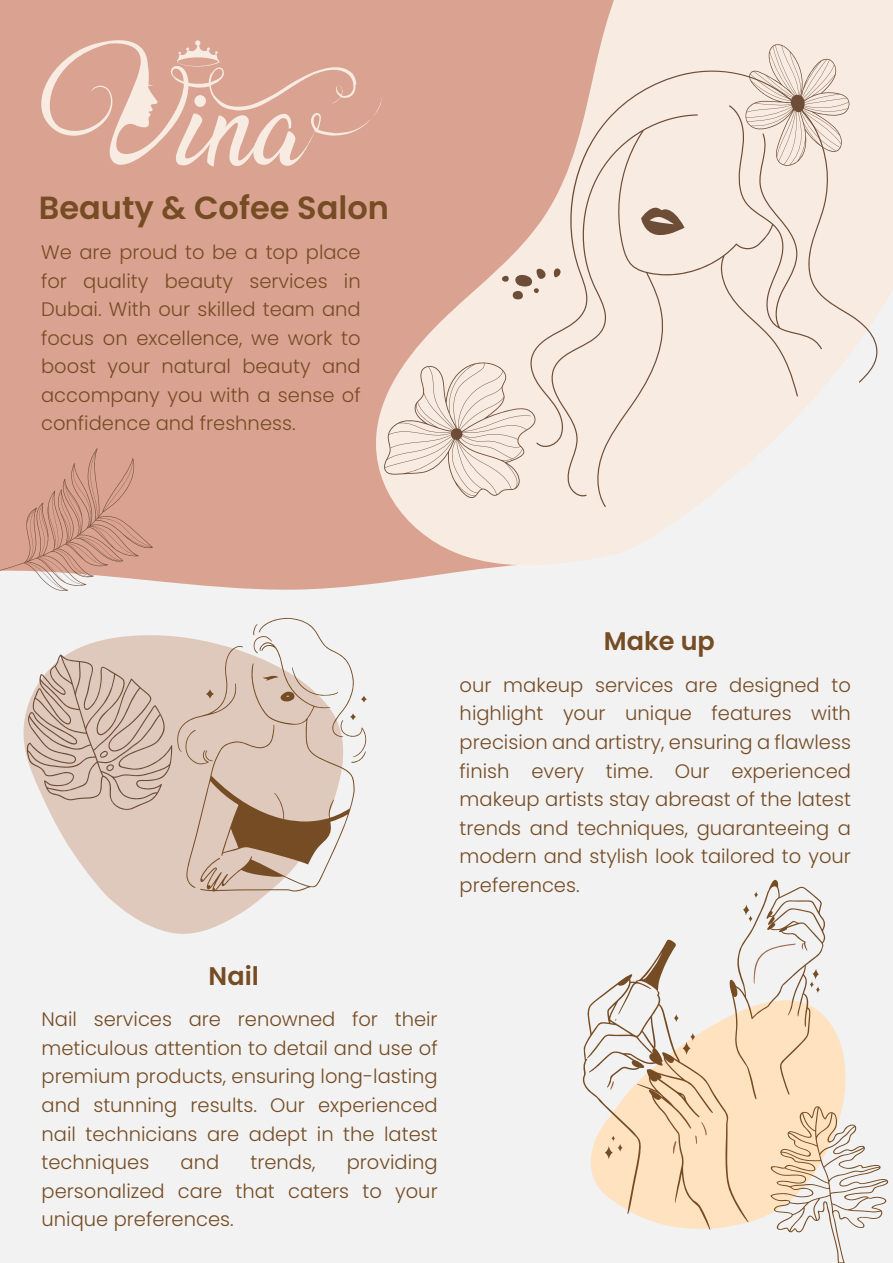
<style>
.page{position:relative;width:893px;height:1263px;background:#f2f2f2}
.page>*{position:absolute;margin:0;border:0;box-sizing:border-box;transform-origin:0 0}
.t1{font:600 32.1px "Poppins";color:#754c24}
.t2{font:600 25.5px "Poppins";color:#754c24}
.t3{font:300 19.5px/28.5px "Poppins";color:#754c24;text-align:justify}
</style>
<div class="page">
<div style="left:0;top:0;width:488px;height:590px;background:#daa391"></div>
<svg style="left:371px;top:0;width:522px;height:568px"></svg>
<svg style="left:548px;top:448px;width:274px;height:59px;fill:#f7ebe2"></svg>
<svg style="left:529px;top:65px;width:350px;height:383px;fill:#f7ebe2"></svg>
<svg style="left:641px;top:201px;width:43px;height:36px"></svg>
<svg style="left:384px;top:360px;width:152px;height:139px"></svg>
<svg style="left:554px;top:268px;width:7px;height:10px"></svg>
<svg style="left:501px;top:268px;width:46px;height:31px"></svg>
<svg style="left:0;top:448px;width:153px;height:143px;background:#d6a696"></svg>
<svg style="left:749px;top:1018px;width:97px;height:204px;background:#fde3c5"></svg>
<svg style="left:770px;top:1106px;width:119px;height:157px"></svg>
<svg style="left:743px;top:879px;width:83px;height:220px"></svg>
<svg style="left:583px;top:939px;width:166px;height:291px"></svg>
<svg style="left:673px;top:1141px;width:3px;height:13px"></svg>
<svg style="left:610px;top:1081px;width:4px;height:9px"></svg>
<svg style="left:695px;top:1122px;width:12px;height:22px"></svg>
<svg style="left:683px;top:1033px;width:12px;height:22px"></svg>
<svg style="left:674px;top:1014px;width:5px;height:8px"></svg>
<svg style="left:605px;top:1135px;width:17px;height:24px"></svg>
<svg style="left:617px;top:974px;width:15px;height:12px"></svg>
<svg style="left:631px;top:1048px;width:43px;height:34px"></svg>
<svg style="left:649px;top:1090px;width:12px;height:10px"></svg>
<svg style="left:23px;top:718px;width:246px;height:216px"></svg>
<svg style="left:25px;top:618px;width:342px;height:274px"></svg>
<svg style="left:31px;top:33px;width:325px;height:142px;background:#ddab9a"></svg>
<svg style="left:176px;top:40px;width:44px;height:27px"></svg>
<svg style="left:176px;top:95px;width:206px;height:71px"></svg>
<svg style="left:745px;top:44px;width:106px;height:122px"></svg>
<h1 class="t1" style="left:39px;top:190px;width:352px">Beauty &amp; Cofee Salon</h1>
<p class="t3" style="left:41px;top:238px;width:321px">We are proud to be a top place for quality beauty services in Dubai. With our skilled team and focus on excellence, we work to boost your natural beauty and accompany you with a sense of confidence and freshness.</p>
<h2 class="t2" style="left:604px;top:627px;width:113px">Make up</h2>
<p class="t3" style="left:460px;top:671px;width:393px">our makeup services are designed to highlight your unique features with precision and artistry, ensuring a flawless finish every time. Our experienced makeup artists stay abreast of the latest trends and techniques, guaranteeing a modern and stylish look tailored to your preferences.</p>
<h2 class="t2" style="left:209px;top:961px;width:52px">Nail</h2>
<p class="t3" style="left:42px;top:1005px;width:398px">Nail services are renowned for their meticulous attention to detail and use of premium products, ensuring long-lasting and stunning results. Our experienced nail technicians are adept in the latest techniques</p>
<p class="t3" style="left:42px;top:1148px;width:398px;text-indent:305px">providing personalized care that caters to your unique preferences.</p>
<p class="t3" style="left:181px;top:1148px;width:40px">and</p>
<p class="t3" style="left:250px;top:1148px;width:66px">trends,</p>
</div>
